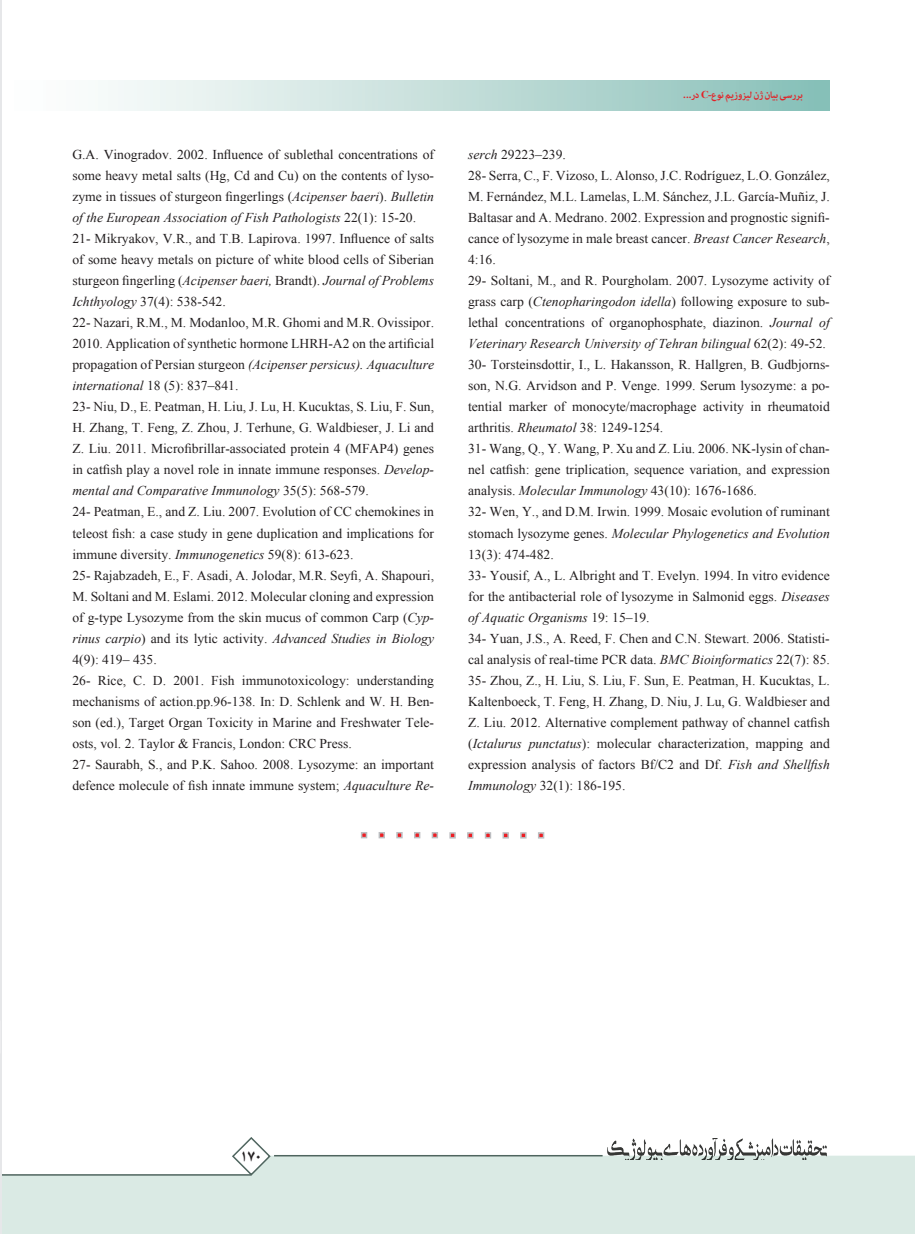
<style>
.page{position:relative;width:915px;height:1234px;background:#fff}
.page>*{position:absolute;margin:0;border:0;box-sizing:border-box;transform-origin:0 0}
.t1{font:700 15px "Adobe Arabic";color:#e41f25}
.t2{font:700 15px "B Zar";color:#231f20}
.t3{font:13.5px/21px "Times New Roman";color:#231f20}
.t4{font:italic 13.5px "Times New Roman";color:#231f20}
.t5{font:700 13.5px "Adobe Arabic";color:#e41f25}
.s1{font-style:italic}
.s2{font-style:normal}
.s3{font-family:"Times New Roman";font-size:10.5px}
.s4{font-size:13.5px}
</style>
<div class="page">
<svg style="left:1px;top:1155px;width:913px;height:57px;background:#dceae5"></svg>
<div style="left:0;top:81px;width:829px;height:30px;background:linear-gradient(to right,#fff,#8ac0b8)"></div>
<svg style="left:231px;top:1137px;width:41px;height:39px"></svg>
<div style="left:0;top:1212px;width:914px;height:21px;background:#daeae4"></div>
<hr style="left:0;top:1173px;width:251px;height:2px;background:#4f655f">
<hr style="left:274px;top:1154px;width:328px;height:2px;background:#4f655f">
<img style="left:605px;top:1138px;width:222px;height:21px">
<hr style="left:0;top:0;width:1px;height:791px;background:#e6e7e9">
<hr style="left:0;top:675px;width:1px;height:558px;background:#e6e7e9">
<svg style="left:361px;top:832px;width:6px;height:6px"></svg>
<svg style="left:378px;top:832px;width:7px;height:6px"></svg>
<svg style="left:396px;top:832px;width:6px;height:6px"></svg>
<svg style="left:414px;top:832px;width:6px;height:6px"></svg>
<svg style="left:431px;top:832px;width:7px;height:6px"></svg>
<svg style="left:449px;top:832px;width:6px;height:6px"></svg>
<svg style="left:467px;top:832px;width:6px;height:6px"></svg>
<svg style="left:484px;top:832px;width:7px;height:6px"></svg>
<svg style="left:502px;top:832px;width:6px;height:6px"></svg>
<svg style="left:520px;top:832px;width:6px;height:6px"></svg>
<svg style="left:538px;top:832px;width:6px;height:6px"></svg>
<p class="t3" style="left:72px;top:144px;width:363px">G A. . Vinogradov. 2002. Influence of sublethal concentrations of</p>
<p class="t3" style="left:72px;top:186px;width:363px">zyme in tissues of sturgeon fingerlings (<span class="s1">Acipenser baeri</span> .) <span class="s1">Bulletin</span></p>
<p class="t3" style="left:72px;top:165px;width:363px">some heavy metal salts (Hg, Cd and Cu) on the contents of lyso-</p>
<p class="t3" style="left:72px;top:207px;width:363px"><span class="s1">of the European Association ofFish Pathologists</span> 22 : (1) 15-20.<br>21- Mikryakov V, R. ., and T B. . Lapirova. 1997. Influence of salts of some heavy metals on picture of white blood cells of Siberian sturgeon fingerling (<span class="s1">Acipenser baeri,</span> Brandt .) <span class="s1">Journal ofProblems Ichthyology</span> 37 : (4) 538-542.<br>22- Nazari R, M. M., . Modanloo M, R. . Ghomi and M R. . Ovissipor.<br>2010. Application of synthetic hormone LHRH A- 2 on the artificial propagation of Persian sturgeon <span class="s1">(Acipenser persicus .) Aquaculture international</span> 18 : (5) 837–841.<br>23- Niu D, E., . Peatman H, . Liu .J, Lu H, . Kucuktas .S, Liu .F, Sun, H. Zhang T, . Feng Z, . Zhou .J, Terhune G, . Waldbieser .J, Li and Z. Liu. 2011. Microfibrillar-associated protein 4 (MFAP4) genes</p>
<p class="t4" style="left:72px;top:481px;width:298px">mental and Comparative Immunology <span class="s2">35 : (5) 568-579.</span></p>
<p class="t3" style="left:72px;top:459px;width:363px">in catfish play a novel role in innate immune responses. <span class="s1">Develop-</span></p>
<p class="t3" style="left:72px;top:501px;width:363px">24- Peatman E, ., and Z. Liu. 2007. Evolution of CC chemokines in teleost fish a: case study in gene duplication and implications for immune diversity. <span class="s1">Immunogenetics</span> 59 : (8) 613-623.<br>25- Rajabzadeh E, .F. , Asadi A, . Jolodar M, R. . Seyfi A, . Shapouri, M. Soltani and M. Eslami. 2012. Molecular cloning and expression</p>
<p class="t4" style="left:72px;top:628px;width:363px">rinus carpio<span class="s2">) and its lytic activity.</span> Advanced Studies in Biology</p>
<p class="t3" style="left:72px;top:606px;width:363px">of -g type Lysozyme from the skin mucus of common Carp (<span class="s1">Cyp-</span></p>
<p class="t3" style="left:72px;top:648px;width:86px">: (9)4 419– 435.</p>
<p class="t3" style="left:356px;top:669px;width:79px">understanding</p>
<p class="t3" style="left:98px;top:669px;width:70px">Rice C, D. .</p>
<p class="t3" style="left:211px;top:669px;width:25px">Fish</p>
<p class="t3" style="left:242px;top:669px;width:109px">immunotoxicology:</p>
<p class="t3" style="left:72px;top:669px;width:20px">26-</p>
<p class="t3" style="left:173px;top:669px;width:32px">2001.</p>
<p class="t3" style="left:72px;top:690px;width:363px">mechanisms of action.pp.96-138. In D: . Schlenk and W H. . Ben-</p>
<p class="t3" style="left:72px;top:711px;width:363px">son (ed ,). Target Organ Toxicity in Marine and Freshwater Tele-</p>
<p class="t3" style="left:72px;top:732px;width:281px">osts, vol. 2. Taylor &amp; Francis, London: CRC Press.</p>
<p class="t3" style="left:72px;top:753px;width:363px">27- Saurabh S, ., and K.P . Sahoo. 2008. Lysozyme: an important</p>
<p class="t3" style="left:72px;top:774px;width:363px">defence molecule of fish innate immune system; <span class="s1">Aquaculture Re-</span></p>
<p class="t3" style="left:468px;top:144px;width:99px"><span class="s1">serch</span> 29223–239.</p>
<p class="t1" style="left:683px;top:84px;width:27px"><span class="s3">C</span><span class="s4">در</span>. . .</p>
<p class="t5" style="left:707px;top:85px;width:96px">بررسیب ی انژنل یزوزیمنوع<span class="s3">-</span></p>
<p class="t3" style="left:468px;top:165px;width:363px">28- Serra C, .F. , Vizoso L, . Alonso C.J, . Rodríguez L, O. . González,<br>M. Fernández M, L. . Lamelas L, M. . Sánchez L.J, . García-Muñiz .J,</p>
<p class="t3" style="left:468px;top:228px;width:363px">cance of lysozyme in male breast cancer. <span class="s1">Breast Cancer Research</span>,</p>
<p class="t3" style="left:468px;top:207px;width:363px">Baltasar and A. Medrano. 2002. Expression and prognostic signifi-</p>
<p class="t3" style="left:468px;top:249px;width:363px">4:16.<br>29- Soltani M, ., and R. Pourgholam. 2007. Lysozyme activity of</p>
<p class="t4" style="left:819px;top:313px;width:12px">of</p>
<p class="t3" style="left:468px;top:291px;width:363px">grass carp (<span class="s1">Ctenopharingodon idella</span>) following exposure to sub-</p>
<p class="t4" style="left:468px;top:334px;width:359px">Veterinary Research University of Tehran bilingual <span class="s2">62 : (2) 49-52.</span></p>
<p class="t3" style="left:468px;top:312px;width:32px">lethal</p>
<p class="t3" style="left:505px;top:312px;width:81px">concentrations</p>
<p class="t3" style="left:609px;top:312px;width:98px">organophosphate,</p>
<p class="t3" style="left:712px;top:312px;width:52px">diazinon.</p>
<p class="t4" style="left:769px;top:313px;width:44px">Journal</p>
<p class="t3" style="left:591px;top:312px;width:13px">of</p>
<p class="t3" style="left:468px;top:354px;width:363px">30- Torsteinsdottir L. ,I, . Hakansson R, . Hallgren B, . Gudbjorns-</p>
<p class="t3" style="left:468px;top:375px;width:363px">son N, G. . Arvidson and .P Venge. 1999. Serum lysozyme a: po-</p>
<p class="t3" style="left:468px;top:396px;width:36px">tential</p>
<p class="t3" style="left:508px;top:396px;width:40px">marker</p>
<p class="t3" style="left:572px;top:396px;width:126px">monocyte/macrophage</p>
<p class="t3" style="left:702px;top:396px;width:42px">activity</p>
<p class="t3" style="left:750px;top:396px;width:12px">in</p>
<p class="t3" style="left:767px;top:396px;width:64px">rheumatoid</p>
<p class="t3" style="left:554px;top:396px;width:13px">of</p>
<p class="t3" style="left:468px;top:417px;width:197px">arthritis. <span class="s1">Rheumatol</span> 38: 1249-1254.</p>
<p class="t3" style="left:468px;top:459px;width:363px">nel catfish: gene triplication, sequence variation, and expression</p>
<p class="t3" style="left:468px;top:438px;width:363px">31- Wang Q, Y., . Wang .P, Xu and Z. Liu. 2006. NK-lysin of chan-</p>
<p class="t3" style="left:468px;top:480px;width:363px">analysis. <span class="s1">Molecular Immunology</span> 43)10 :( 1676-1686.<br>32- Wen Y, ., and D M. . Irwin. 1999. Mosaic evolution of ruminant stomach lysozyme genes. <span class="s1">Molecular Phylogenetics and Evolution </span>13 : (3) 474-482.<br>33- Yousif A, L., . Albright and T. Evelyn. 1994. In vitro evidence for the antibacterial role of lysozyme in Salmonid eggs. <span class="s1">Diseases ofAquatic Organisms</span> 19: 15–19.</p>
<p class="t3" style="left:468px;top:648px;width:363px">cal analysis of real-time PCR data. <span class="s1">BMC Bioinformatics</span> 22 : (7) 85.</p>
<p class="t3" style="left:468px;top:627px;width:363px">34- Yuan S.J, A., . Reed .F, Chen and C N. . Stewart. 2006. Statisti-</p>
<p class="t3" style="left:468px;top:669px;width:363px;text-align:right">35- Zhou Z, H., . Liu .S, Liu .F, Sun E, . Peatman H, . Kucuktas L, .<br>Kaltenboeck T, . Feng H, . Zhang D, . Niu .J, Lu G, . Waldbieser and Z. Liu. 2012. Alternative complement pathway of channel catfish and</p>
<p class="t3" style="left:468px;top:732px;width:363px">(<span class="s1">Ictalurus<br></span>expression analysis of factors Bf C/ 2 and Df. <span class="s1">Fish and Shellfish<br>Immunology</span> 32 : (1) 186-195.</p>
<p class="t4" style="left:528px;top:733px;width:63px">punctatus <span class="s2">:)</span></p>
<p class="t3" style="left:596px;top:732px;width:56px">molecular</p>
<p class="t3" style="left:658px;top:732px;width:92px">characterization,</p>
<p class="t3" style="left:755px;top:732px;width:49px">mapping</p>
<p class="t2" style="left:240px;top:1146px;width:23px">170</p>
</div>
